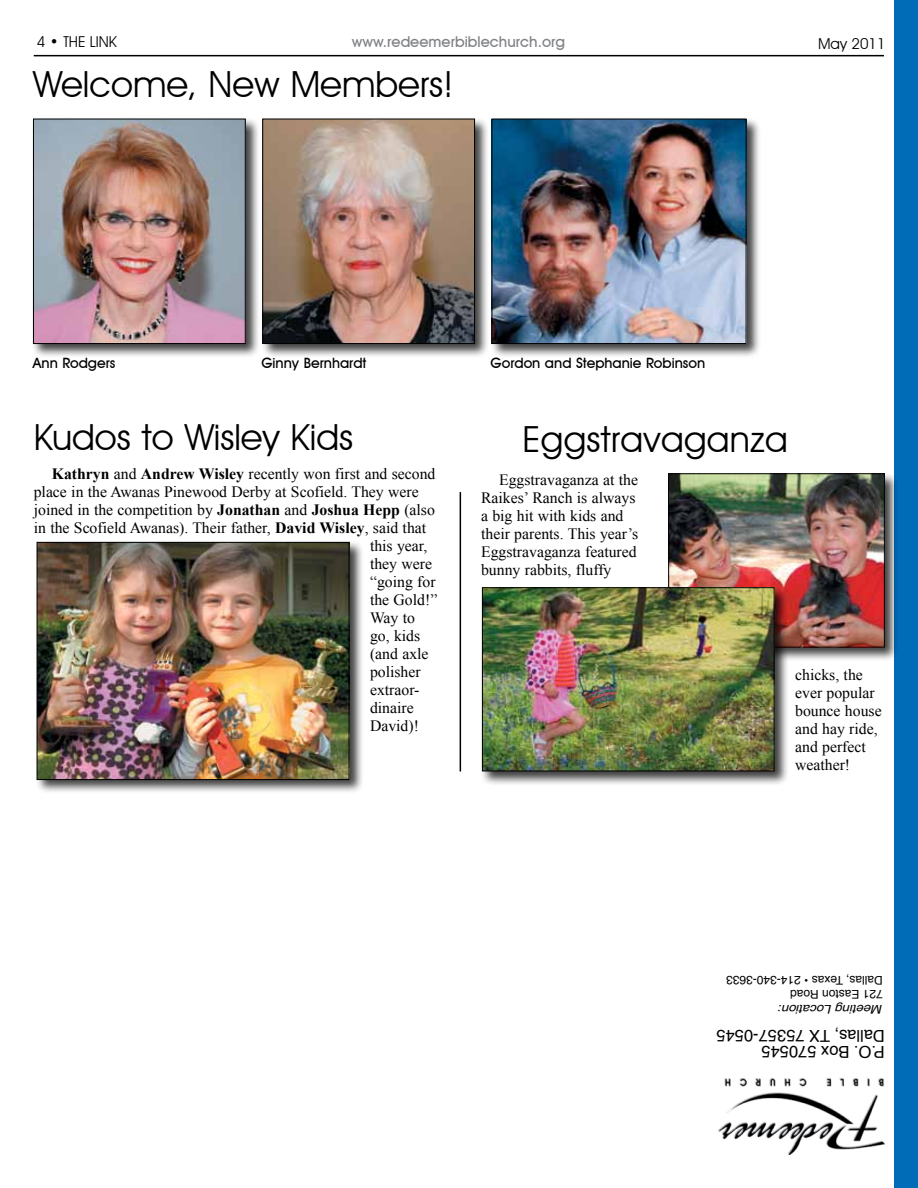
<style>
.page{position:relative;width:918px;height:1188px;background:#fff}
.page>*{position:absolute;margin:0;border:0;box-sizing:border-box;transform-origin:0 0}
.t1{font:36px "Avant Garde IT Cby BT";color:#000}
.t2{font:16.5px/16.5px "Helvetica";color:#000}
.t3{font:15.75px/18px "Times New Roman";color:#000}
.t4{font:500 15px "Avant Garde IT Cby BT";color:#808285}
.t5{font:15px "Avant Garde IT Cby BT";color:#000}
.t6{font:500 14.25px "Avant Garde IT Cby BT";color:#000}
.t7{font:12px/14.4px "Helvetica";color:#000}
.t8{font:italic 12px "Helvetica";color:#000;scale:1.1 1}
.s1{font-weight:700}
</style>
<div class="page">
<div style="left:894px;top:0;width:24px;height:1188px;background:#006bb6"></div>
<hr style="left:34px;top:55px;width:850px;height:1px;background:#000">
<img style="left:717px;top:1077px;width:168px;height:77px">
<hr style="left:460px;top:492px;width:1px;height:280px;background:#000">
<div style="left:31px;top:117px;width:229px;height:241px;background:#000;opacity:.75"></div>
<img style="left:35px;top:121px;width:208px;height:221px">
<div style="left:33px;top:119px;width:212px;height:225px;border:1px solid #000"></div>
<div style="left:261px;top:117px;width:228px;height:241px;background:#000;opacity:.75"></div>
<img style="left:265px;top:121px;width:208px;height:221px">
<div style="left:263px;top:119px;width:212px;height:225px;border:1px solid #000"></div>
<div style="left:490px;top:117px;width:271px;height:241px;background:#000;opacity:.75"></div>
<img style="left:494px;top:121px;width:250px;height:221px">
<div style="left:492px;top:119px;width:254px;height:225px;border:1px solid #000"></div>
<div style="left:35px;top:540px;width:329px;height:254px;background:#000;opacity:.75"></div>
<img style="left:39px;top:544px;width:308px;height:234px">
<div style="left:37px;top:542px;width:312px;height:238px;border:1px solid #000"></div>
<div style="left:667px;top:472px;width:232px;height:190px;background:#000;opacity:.75"></div>
<img style="left:670px;top:476px;width:213px;height:169px">
<div style="left:668px;top:474px;width:217px;height:173px;border:1px solid #000"></div>
<div style="left:480px;top:586px;width:309px;height:200px;background:#000;opacity:.75"></div>
<img style="left:484px;top:590px;width:288px;height:179px">
<div style="left:482px;top:588px;width:292px;height:183px;border:1px solid #000"></div>
<p class="t5" style="left:37px;top:33px;width:82px">4 • THE LINK</p>
<p class="t4" style="left:352px;top:33px;width:215px">www.redeemerbiblechurch.org</p>
<h1 class="t1" style="left:33px;top:62px;width:422px">Welcome, New Members!</h1>
<p class="t5" style="left:818px;top:34px;width:69px">May 2011</p>
<p class="t6" style="left:33px;top:355px;width:84px">Ann Rodgers</p>
<p class="t6" style="left:261px;top:355px;width:107px">Ginny Bernhardt</p>
<p class="t6" style="left:491px;top:355px;width:216px">Gordon and Stephanie Robinson</p>
<h1 class="t1" style="left:34px;top:416px;width:321px">Kudos to Wisley Kids</h1>
<p class="t3" style="left:52px;top:464px;width:385px"><span class="s1">Kathryn</span> and <span class="s1">Andrew Wisley</span> recently won first and second</p>
<p class="t3" style="left:34px;top:482px;width:386px">place in the Awanas Pinewood Derby at Scofield. They were</p>
<p class="t3" style="left:34px;top:500px;width:403px">joined in the competition by <span class="s1">Jonathan</span> and <span class="s1">Joshua Hepp</span> (also</p>
<p class="t3" style="left:34px;top:518px;width:394px">in the Scofield Awanas). Their father, <span class="s1">David Wisley</span>, said that</p>
<p class="t3" style="left:370px;top:536px;width:59px">this year,</p>
<p class="t3" style="left:370px;top:554px;width:64px">they were</p>
<p class="t3" style="left:370px;top:572px;width:67px">“going for</p>
<p class="t3" style="left:370px;top:590px;width:69px">the Gold!”</p>
<p class="t3" style="left:370px;top:608px;width:47px">Way to</p>
<p class="t3" style="left:370px;top:626px;width:52px">go, kids</p>
<p class="t3" style="left:370px;top:644px;width:60px">(and axle</p>
<p class="t3" style="left:370px;top:662px;width:52px">polisher</p>
<p class="t3" style="left:370px;top:680px;width:51px">extraor-</p>
<p class="t3" style="left:370px;top:698px;width:45px">dinaire</p>
<p class="t3" style="left:370px;top:716px;width:50px">David)!</p>
<h1 class="t1" style="left:522px;top:417px;width:267px">Eggstravaganza</h1>
<p class="t3" style="left:481px;top:470px;width:159px;text-indent:18px">Eggstravaganza at the<br>Raikes’ Ranch is always a big hit with kids and their parents. This year’s<br>Eggstravaganza featured bunny rabbits, fluffy</p>
<p class="t3" style="left:795px;top:665px;width:88px">chicks, the ever popular bounce house and hay ride, and perfect weather!</p>
<p class="t7" style="left:883px;top:1001px;width:158px;rotate:-180deg">721 Easton Road<br>Dallas, Texas • 214-340-3633</p>
<p class="t2" style="left:885px;top:1060px;width:170px;rotate:-180deg">P.O. Box 570545<br>Dallas, TX 75357-0545</p>
<p class="t8" style="left:883px;top:1018px;width:96px;rotate:-180deg">Meeting Location:</p>
</div>
